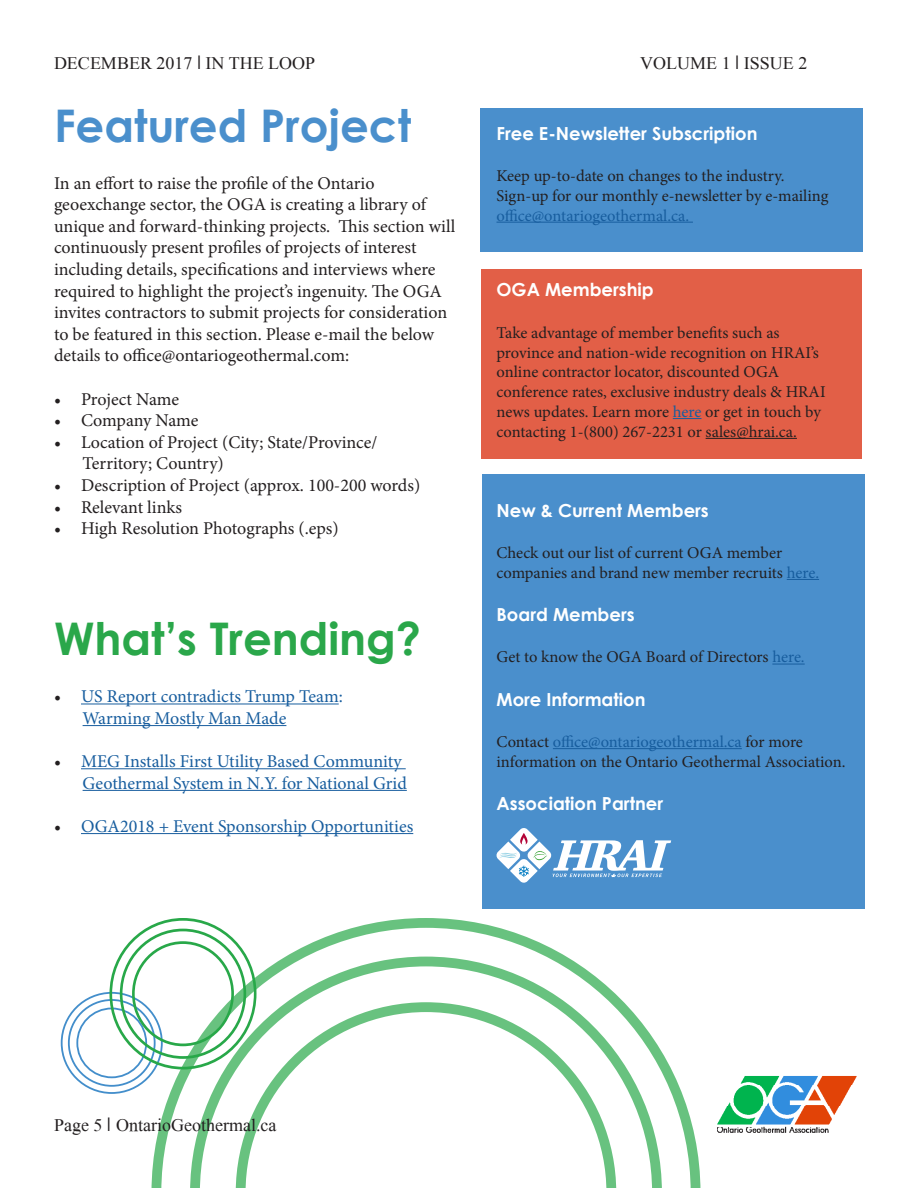
<style>
.page{position:relative;width:918px;height:1188px;background:#fff}
.page>*{position:absolute;margin:0;border:0;box-sizing:border-box;transform-origin:0 0}
.t1{font:700 45px "Century Gothic";color:#4a8fcc}
.t2{font:700 45px "Century Gothic";color:#2aa74a}
.t3{font:18px/21.6px "Minion Pro";color:#231f20}
.t4{font:18px "Minion Pro";color:#175d9e}
.t5{font:700 18px "Century Gothic";color:#fff}
.t6{font:18px "Mongolian Baiti";color:#231f20}
.t7{font:16.5px/19.8px "Minion Pro";color:#231f20}
.t8{font:16.5px "Minion Pro";color:#175d9e}
.s1{font-family:"Avant Garde"}
.s2{color:#175d9e}
.s3{color:#231f20}
</style>
<div class="page">
<div style="left:481px;top:269px;width:381px;height:190px;background:#e25f47"></div>
<div style="left:482px;top:474px;width:383px;height:434px;background:#4a8fcc"></div>
<div style="left:481px;top:108px;width:382px;height:144px;background:#4a8fcc"></div>
<hr style="left:787px;top:579px;width:32px;height:1px;background:#175d9e">
<hr style="left:772px;top:664px;width:33px;height:1px;background:#175d9e">
<hr style="left:553px;top:748px;width:189px;height:1px;background:#175d9e">
<svg style="left:152px;top:918px;width:548px;height:270px"></svg>
<svg style="left:61px;top:918px;width:195px;height:176px"></svg>
<svg style="left:673px;top:418px;width:28px;height:1px"></svg>
<hr style="left:706px;top:438px;width:91px;height:1px;background:#231f20">
<hr style="left:496px;top:222px;width:197px;height:1px;background:#175d9e">
<img style="left:717px;top:1076px;width:140px;height:57px">
<svg style="left:496px;top:828px;width:175px;height:55px"></svg>
<hr style="left:0;top:108px;width:1px;height:176px;background:#2aa74a">
<hr style="left:81px;top:704px;width:258px;height:1px;background:#175d9e">
<hr style="left:83px;top:725px;width:203px;height:1px;background:#175d9e">
<hr style="left:81px;top:768px;width:325px;height:1px;background:#175d9e">
<hr style="left:83px;top:790px;width:324px;height:1px;background:#175d9e">
<hr style="left:81px;top:833px;width:332px;height:1px;background:#175d9e">
<p class="t6" style="left:54px;top:54px;width:263px">DECEMBER 2017 <span class="s1">I</span> IN THE LOOP</p>
<p class="t6" style="left:640px;top:54px;width:169px">VOLUME 1 <span class="s1">I</span> ISSUE 2</p>
<p class="t1" style="left:54px;top:91px;width:359px">Featured Project</p>
<p class="t3" style="left:54px;top:172px;width:322px">In an effort to raise the profile of the Ontario</p>
<p class="t3" style="left:54px;top:194px;width:403px">geoexchange sector, the OGA is creating a library of unique and forward-thinking projects. This section will</p>
<p class="t3" style="left:54px;top:237px;width:395px">continuously present profiles of projects of interest including details, specifications and interviews where required to highlight the project’s ingenuity. The OGA invites contractors to submit projects for consideration to be featured in this section. Please e-mail the below details to office@ontariogeothermal.com:</p>
<p class="t3" style="left:54px;top:388px;width:127px">• Project Name</p>
<p class="t3" style="left:54px;top:410px;width:146px">• Company Name</p>
<p class="t3" style="left:54px;top:431px;width:325px">• Location of Project (City; State/Province/</p>
<p class="t3" style="left:83px;top:453px;width:143px">Territory; Country)</p>
<p class="t3" style="left:54px;top:474px;width:368px">• Description of Project (approx. 100-200 words)</p>
<p class="t3" style="left:54px;top:496px;width:130px">• Relevant links</p>
<p class="t3" style="left:54px;top:518px;width:286px">• High Resolution Photographs (.eps)</p>
<p class="t5" style="left:496px;top:119px;width:262px">Free E-Newsletter Subscription</p>
<p class="t7" style="left:496px;top:166px;width:290px">Keep up-to-date on changes to the industry.</p>
<p class="t7" style="left:496px;top:186px;width:334px">Sign-up for our monthly e-newsletter by e-mailing</p>
<p class="t8" style="left:496px;top:204px;width:194px">office@ontariogeothermal.ca.</p>
<p class="t5" style="left:496px;top:276px;width:159px">OGA Membership</p>
<p class="t7" style="left:496px;top:323px;width:285px">Take advantage of member benefits such as</p>
<p class="t7" style="left:496px;top:342px;width:324px">province and nation-wide recognition on HRAI’s online contractor locator, discounted OGA</p>
<p class="t7" style="left:496px;top:382px;width:331px">conference rates, exclusive industry deals &amp; HRAI news updates. Learn more <span class="s2">here</span> or get in touch by contacting 1-(800) 267-2231 or sales@hrai.ca.</p>
<p class="t5" style="left:496px;top:496px;width:214px">New &amp; Current Members</p>
<p class="t7" style="left:496px;top:543px;width:287px">Check out our list of current OGA member</p>
<p class="t7" style="left:496px;top:563px;width:324px">companies and brand new member recruits <span class="s2">here.</span></p>
<p class="t5" style="left:496px;top:601px;width:140px">Board Members</p>
<p class="t7" style="left:496px;top:647px;width:310px">Get to know the OGA Board of Directors <span class="s2">here.</span></p>
<p class="t5" style="left:497px;top:685px;width:151px">More Information</p>
<p class="t8" style="left:497px;top:731px;width:308px"><span class="s3">Contact</span> office@ontariogeothermal.ca <span class="s3">for more</span></p>
<p class="t7" style="left:497px;top:752px;width:351px">information on the Ontario Geothermal Association.</p>
<p class="t5" style="left:497px;top:790px;width:168px">Association Partner</p>
<p class="t2" style="left:54px;top:605px;width:369px">What’s Trending?</p>
<p class="t4" style="left:54px;top:684px;width:290px"><span class="s3">•</span> US Report contradicts Trump Team:</p>
<p class="t4" style="left:83px;top:706px;width:205px">Warming Mostly Man Made</p>
<p class="t4" style="left:54px;top:749px;width:349px"><span class="s3">•</span> MEG Installs First Utility Based Community</p>
<p class="t4" style="left:83px;top:771px;width:326px">Geothermal System in N.Y. for National Grid</p>
<p class="t4" style="left:54px;top:814px;width:361px"><span class="s3">•</span> OGA2018 + Event Sponsorship Opportunities</p>
<p class="t6" style="left:54px;top:1116px;width:224px">Page 5 <span class="s1">I</span> OntarioGeothermal.ca</p>
</div>
